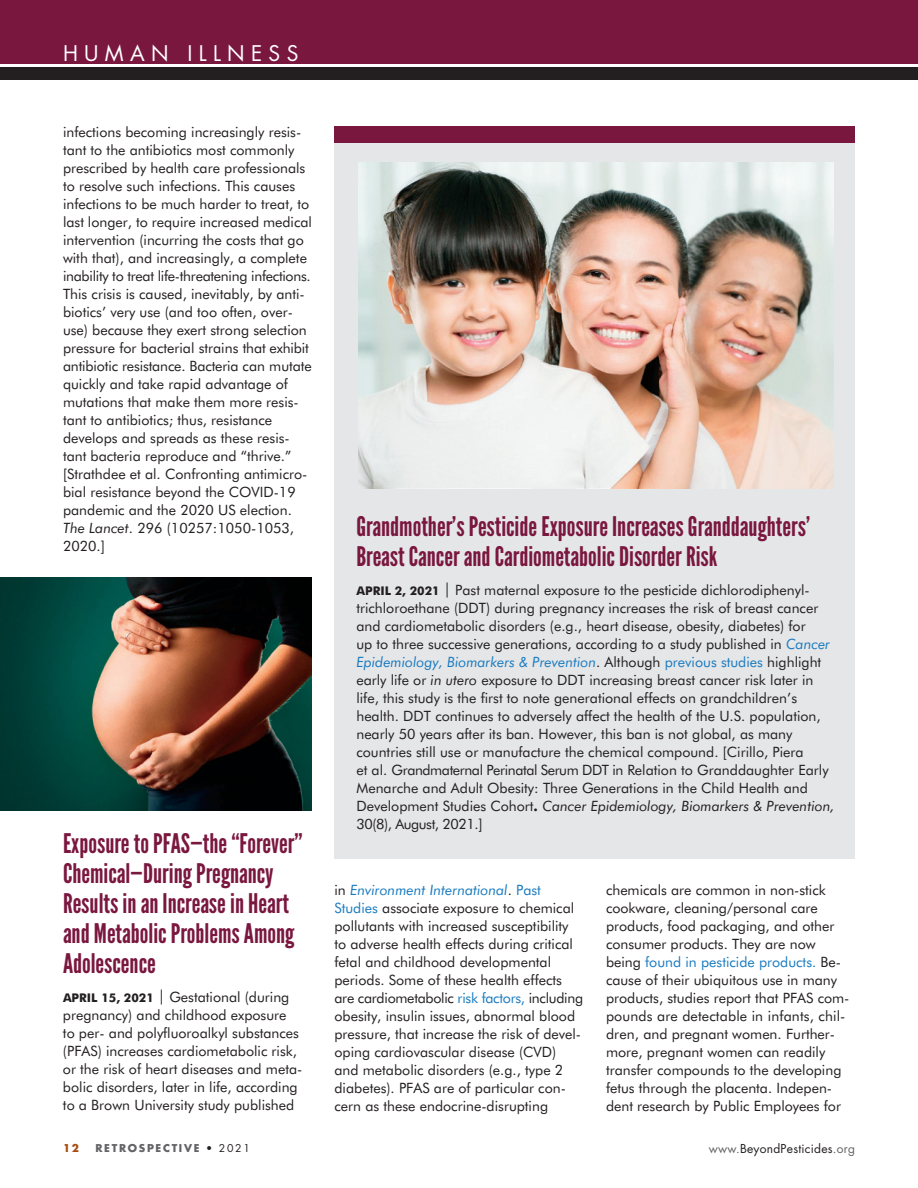
<style>
.page{position:relative;width:918px;height:1188px;background:#fff}
.page>*{position:absolute;margin:0;border:0;box-sizing:border-box;transform-origin:0 0}
.t1{font:27px/30px "League Gothic";color:#7a173f}
.t2{font:21px "Futura Std";letter-spacing:.3em;color:#fff}
.t3{font:14.25px/18px "Futura BT";color:#231f20}
.t4{font:12px "Futura Std";letter-spacing:.02em;color:#231f20}
.t5{font:700 12px "Futura BT";color:#231f20}
.t6{font:700 10.5px "Futura Std";letter-spacing:.16em;color:#636366}
.t7{font:700 10.5px "Futura Std";color:#a84b0d}
.s1{font-style:italic}
.s2{font-weight:700;font-size:12px}
.s3{font-size:15px}
.s4{font-style:italic;color:#197bc0}
.s5{color:#197bc0}
.s6{font-weight:700}
.s7{font-weight:400;color:#231f20}
.s8{color:#636366}
</style>
<div class="page">
<div style="left:0;top:0;width:918px;height:64px;background:#7a173f"></div>
<div style="left:0;top:67px;width:918px;height:12px;background:#231f20"></div>
<div style="left:334px;top:128px;width:521px;height:731px;background:#e5e6e8"></div>
<div style="left:334px;top:126px;width:521px;height:16px;background:#7a173f"></div>
<img style="left:0;top:578px;width:312px;height:233px">
<img style="left:358px;top:162px;width:475px;height:327px">
<h2 class="t2" style="left:63px;top:39px;width:237px">human illness</h2>
<p class="t3" style="left:63px;top:123px;width:251px">infections becoming increasingly resis&shy;tant to the antibiotics most commonly prescribed by health care professionals to resolve such infections. This causes infections to be much harder to treat, to last longer, to require increased medical intervention (incurring the costs that go with that), and increasingly, a complete inability to treat life-threatening infections.<br>This crisis is caused, inevitably, by anti&shy;biotics’ very use (and too often, over&shy;use) because they exert strong selection pressure for bacterial strains that exhibit antibiotic resistance. Bacteria can mutate quickly and take rapid advantage of mutations that make them more resis&shy;tant to antibiotics; thus, resistance develops and spreads as these resis&shy;tant bacteria reproduce and “thrive.” [Strathdee et al. Confronting antimicro&shy;bial resistance beyond the COVID-19 pandemic and the 2020 US election.<br><span class="s1">The Lancet</span>. 296 (10257:1050-1053, 2020.]</p>
<h1 class="t1" style="left:63px;top:829px;width:241px">Exposure to PFAS—the “Forever”<br>Chemical—During Pregnancy<br>Results in an Increase in Heart and Metabolic Problems Among<br>Adolescence</h1>
<p class="t5" style="left:63px;top:990px;width:10px">Apr</p>
<p class="t3" style="left:63px;top:988px;width:241px;text-indent:24px"><span class="s2">il 15, 2021</span> <span class="s3">|</span> Gestational (during pregnancy) and childhood exposure<br>to per- and polyfluoroalkyl substances (PFAS) increases cardiometabolic risk, or the risk of heart diseases and meta&shy;bolic disorders, later in life, according to a Brown University study published</p>
<h1 class="t1" style="left:356px;top:512px;width:455px">Grandmother’s Pesticide Exposure Increases Granddaughters’<br>Breast Cancer and Cardiometabolic Disorder Risk</h1>
<p class="t5" style="left:356px;top:583px;width:10px">Apr</p>
<p class="t3" style="left:356px;top:581px;width:480px;text-indent:24px"><span class="s2">il 2, 2021</span> <span class="s3">|</span> Past maternal exposure to the pesticide dichlorodiphenyl&shy;trichloroethane (DDT) during pregnancy increases the risk of breast cancer and cardiometabolic disorders (e.g., heart disease, obesity, diabetes) for<br>up to three successive generations, according to a study published in <span class="s4">Cancer Epidemiology, Biomarkers &amp; Prevention</span>. Although <span class="s5">previous studies</span> highlight early life or <span class="s1">in utero</span> exposure to DDT increasing breast cancer risk later in life, this study is the first to note generational effects on grandchildren’s health. DDT continues to adversely affect the health of the U.S. population, nearly 50 years after its ban. However, this ban is not global, as many countries still use or manufacture the chemical compound. [Cirillo, Piera<br>et al. Grandmaternal Perinatal Serum DDT in Relation to Granddaughter Early Menarche and Adult Obesity: Three Generations in the Child Health and Development Studies Cohort<span class="s6">.</span> <span class="s1">Cancer Epidemiology, Biomarkers &amp; Prevention, </span>30(8), August, 2021.]</p>
<p class="t3" style="left:334px;top:881px;width:250px">in <span class="s4">Environment International</span>. <span class="s5">Past Studies</span> associate exposure to chemical pollutants with increased susceptibility to adverse health effects during critical fetal and childhood developmental periods. Some of these health effects are cardiometabolic <span class="s5">risk factors,</span> including obesity, insulin issues, abnormal blood pressure, that increase the risk of devel&shy;oping cardiovascular disease (CVD) and metabolic disorders (e.g., type 2 diabetes). PFAS are of particular con&shy;cern as these endocrine-disrupting</p>
<p class="t3" style="left:606px;top:880px;width:245px">chemicals are common in non-stick cookware, cleaning/personal care products, food packaging, and other consumer products. They are now being <span class="s5">found in pesticide products.</span> Be&shy;cause of their ubiquitous use in many products, studies report that PFAS com&shy;pounds are detectable in infants, chil&shy;dren, and pregnant women. Further&shy;more, pregnant women can readily transfer compounds to the developing fetus through the placenta. Indepen&shy;dent research by Public Employees for</p>
<p class="t7" style="left:63px;top:1141px;width:18px">12</p>
<p class="t6" style="left:96px;top:1141px;width:156px">RETROSPECTIVE <span class="s7">• 2021</span></p>
<p class="t4" style="left:709px;top:1141px;width:148px"><span class="s8">www.</span>BeyondPesticides<span class="s8">.org</span></p>
</div>
